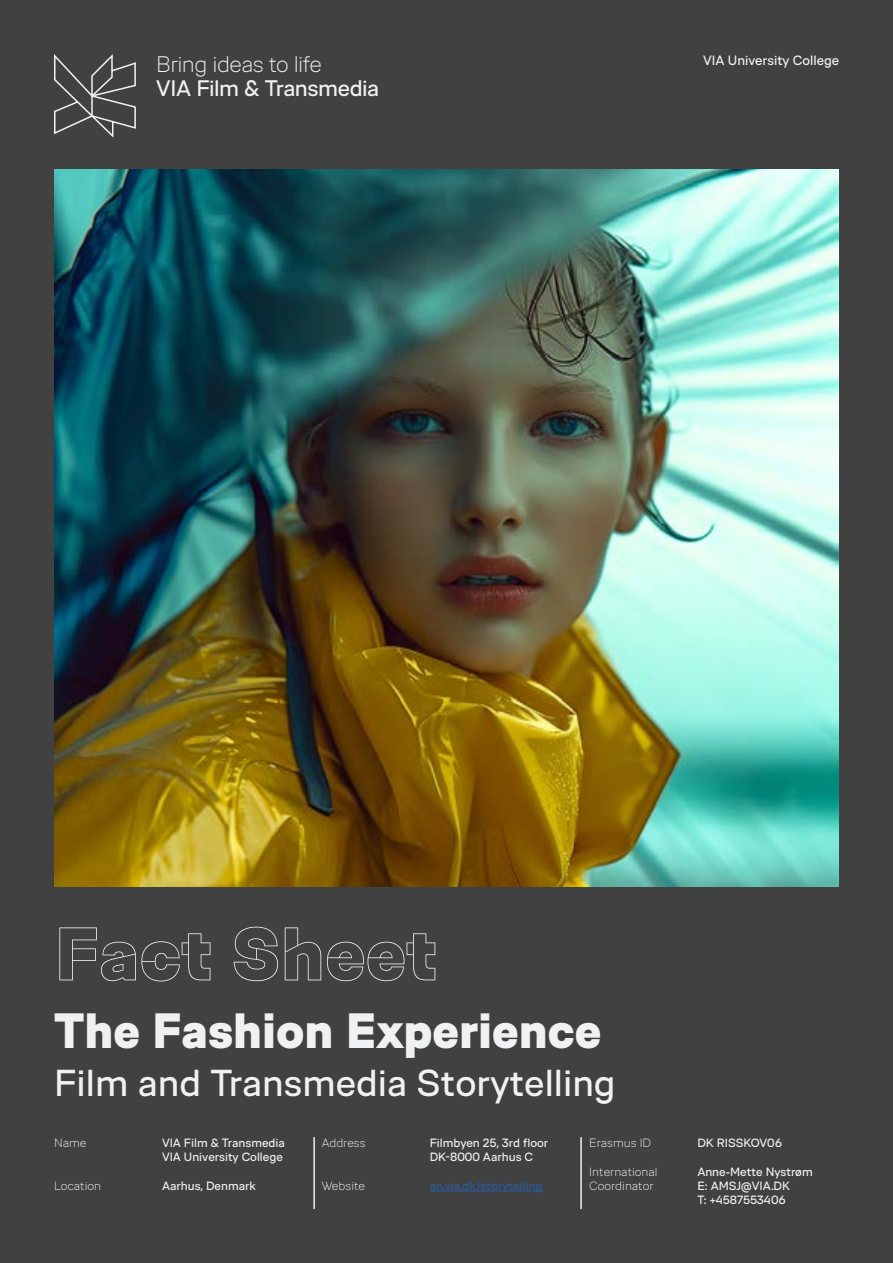
<style>
.page{position:relative;width:893px;height:1263px;background:#424141}
.page>*{position:absolute;margin:0;border:0;box-sizing:border-box;transform-origin:0 0}
.t1{font:700 75px "VIA Type Display";color:#f0f1f2}
.t2{font:900 49.5px "VIA Type";color:#f0f1f2}
.t3{font:37.5px "VIA Type";color:#f0f1f2}
.t4{font:22.5px "VIA Type";letter-spacing:-.02em;color:#f0f1f2}
.t5{font:300 22.5px "VIA Type";letter-spacing:-.025em;color:#f0f1f2}
.t6{font:13.5px "VIA Type";color:#f0f1f2}
.t7{font:12px/14.4px "VIA Type";color:#f0f2f2}
.t8{font:300 12px "VIA Type";color:#f0f2f2}
.t9{font:12px "VIA Type";color:#275b9b}
</style>
<div class="page">
<img style="left:54px;top:169px;width:785px;height:718px">
<hr style="left:580px;top:1137px;width:2px;height:72px;background:#f0f1f2">
<hr style="left:313px;top:1137px;width:2px;height:72px;background:#f0f1f2">
<svg style="left:54px;top:54px;width:82px;height:84px"></svg>
<hr style="left:430px;top:1191px;width:112px;height:1px;background:#275b9b">
<h3 class="t5" style="left:156px;top:52px;width:167px">Bring ideas to life</h3>
<h3 class="t4" style="left:156px;top:76px;width:224px">VIA Film &amp; Transmedia</h3>
<p class="t6" style="left:703px;top:53px;width:138px">VIA University College</p>
<h1 class="t1" style="left:54px;top:908px;width:385px">Fact Sheet</h1>
<h2 class="t2" style="left:54px;top:1000px;width:549px">The Fashion Experience</h2>
<h3 class="t3" style="left:54px;top:1062px;width:563px">Film and Transmedia Storytelling</h3>
<p class="t8" style="left:54px;top:1136px;width:34px">Name</p>
<p class="t7" style="left:162px;top:1135px;width:124px">VIA Film &amp; Transmedia<br>VIA University College</p>
<p class="t8" style="left:54px;top:1179px;width:49px">Location</p>
<p class="t7" style="left:162px;top:1178px;width:95px">Aarhus, Denmark</p>
<p class="t8" style="left:322px;top:1136px;width:45px">Address</p>
<p class="t7" style="left:430px;top:1135px;width:120px">Filmbyen 25, 3rd floor<br>DK-8000 Aarhus C</p>
<p class="t8" style="left:322px;top:1179px;width:45px">Website</p>
<p class="t9" style="left:430px;top:1179px;width:114px">en.via.dk/storytelling</p>
<p class="t8" style="left:589px;top:1136px;width:63px">Erasmus ID</p>
<p class="t7" style="left:697px;top:1135px;width:86px">DK RISSKOV06</p>
<p class="t8" style="left:589px;top:1165px;width:70px">International</p>
<p class="t7" style="left:697px;top:1164px;width:117px">Anne-Mette Nystrøm</p>
<p class="t8" style="left:589px;top:1179px;width:66px">Coordinator</p>
<p class="t7" style="left:697px;top:1178px;width:94px">E: AMSJ@VIA.DK<br>T: +4587553406</p>
</div>
